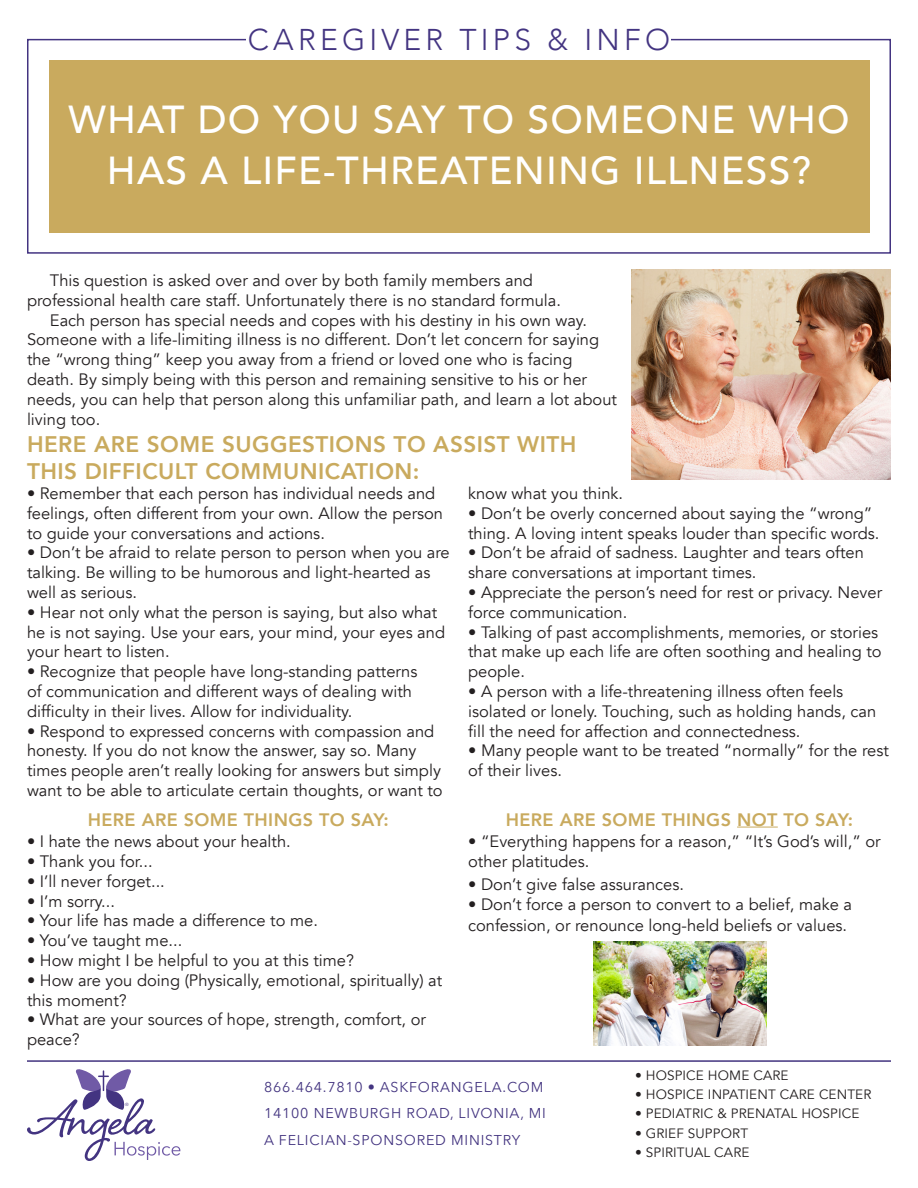
<style>
.page{position:relative;width:918px;height:1188px;background:#fff}
.page>*{position:absolute;margin:0;border:0;box-sizing:border-box;transform-origin:0 0}
.t1{font:500 39px/51px "Avenir";letter-spacing:.03em;color:#fff;text-align:center}
.t2{font:300 30px "Avenir";letter-spacing:.14em;color:#433481}
.No_Spacing{font:800 22.5px/27px "Avenir";letter-spacing:.02em;color:#c9aa5e}
.No_Spacing-2{font:800 18px "Avenir";letter-spacing:.02em;color:#c9aa5e}
.No_Spacing-3{font:16.5px/19.8px "Avenir";color:#231f20}
.t3{font:14.25px "Avenir Next";letter-spacing:.055em;color:#433480}
.t4{font:13.5px "Avenir";letter-spacing:.01em;color:#231f20}
.t5{font:4.5px "Avenir";color:#433480}
</style>
<div class="page">
<div style="left:27px;top:39px;width:864px;height:215px;border:2px solid #433481"></div>
<div style="left:49px;top:60px;width:820px;height:173px;background:#c9aa5e"></div>
<div style="left:247px;top:0;width:424px;height:57px;background:#fff"></div>
<svg style="left:27px;top:1069px;width:153px;height:92px"></svg>
<hr style="left:27px;top:1060px;width:864px;height:2px;background:#433480">
<img style="left:631px;top:270px;width:260px;height:210px">
<hr style="left:737px;top:827px;width:41px;height:1px;background:#c9aa5e">
<img style="left:593px;top:941px;width:173px;height:104px">
<p class="t2" style="left:248px;top:21px;width:424px">CAREGIVER TIPS &amp; INFO</p>
<p class="t1" style="left:68px;top:92px;width:783px">WHAT DO YOU SAY TO SOMEONE WHO<br>HAS A LIFE-THREATENING ILLNESS?</p>
<p class="No_Spacing-3" style="left:27px;top:271px;width:536px;text-align:center">This question is asked over and over by both family members and professional health care staff. Unfortunately there is no standard formula.</p>
<p class="No_Spacing-3" style="left:27px;top:310px;width:592px;text-indent:23px">Each person has special needs and copes with his destiny in his own way.<br>Someone with a life-limiting illness is no different. Don’t let concern for saying the “wrong thing” keep you away from a friend or loved one who is facing death. By simply being with this person and remaining sensitive to his or her needs, you can help that person along this unfamiliar path, and learn a lot about living too.</p>
<p class="No_Spacing" style="left:27px;top:430px;width:551px">HERE ARE SOME SUGGESTIONS TO ASSIST WITH<br>THIS DIFFICULT COMMUNICATION:</p>
<p class="No_Spacing-3" style="left:27px;top:484px;width:418px">• Remember that each person has individual needs and feelings, often different from your own. Allow the person to guide your conversations and actions.</p>
<p class="No_Spacing-3" style="left:27px;top:543px;width:424px">• Don’t be afraid to relate person to person when you are talking. Be willing to be humorous and light-hearted as well as serious.</p>
<p class="No_Spacing-3" style="left:27px;top:603px;width:420px">• Hear not only what the person is saying, but also what he is not saying. Use your ears, your mind, your eyes and your heart to listen.</p>
<p class="No_Spacing-3" style="left:27px;top:662px;width:392px">• Recognize that people have long-standing patterns of communication and different ways of dealing with difficulty in their lives. Allow for individuality.</p>
<p class="No_Spacing-3" style="left:27px;top:721px;width:417px">• Respond to expressed concerns with compassion and honesty. If you do not know the answer, say so. Many times people aren’t really looking for answers but simply want to be able to articulate certain thoughts, or want to</p>
<p class="No_Spacing-3" style="left:468px;top:484px;width:156px">know what you think.</p>
<p class="No_Spacing-3" style="left:468px;top:504px;width:413px">• Don’t be overly concerned about saying the “wrong” thing. A loving intent speaks louder than specific words.</p>
<p class="No_Spacing-3" style="left:468px;top:543px;width:397px">• Don’t be afraid of sadness. Laughter and tears often share conversations at important times.</p>
<p class="No_Spacing-3" style="left:468px;top:583px;width:416px">• Appreciate the person’s need for rest or privacy. Never force communication.</p>
<p class="No_Spacing-3" style="left:468px;top:622px;width:415px">• Talking of past accomplishments, memories, or stories that make up each life are often soothing and healing to people.</p>
<p class="No_Spacing-3" style="left:468px;top:682px;width:410px">• A person with a life-threatening illness often feels isolated or lonely. Touching, such as holding hands, can fill the need for affection and connectedness.</p>
<p class="No_Spacing-3" style="left:468px;top:741px;width:422px">• Many people want to be treated “normally” for the rest of their lives.</p>
<p class="No_Spacing-2" style="left:88px;top:805px;width:303px">HERE ARE SOME THINGS TO SAY:</p>
<p class="No_Spacing-2" style="left:506px;top:805px;width:349px">HERE ARE SOME THINGS NOT TO SAY:</p>
<p class="No_Spacing-3" style="left:27px;top:832px;width:265px">• I hate the news about your health.</p>
<p class="No_Spacing-3" style="left:27px;top:852px;width:127px">• Thank you for...</p>
<p class="No_Spacing-3" style="left:27px;top:871px;width:139px">• I’ll never forget...</p>
<p class="No_Spacing-3" style="left:27px;top:891px;width:90px">• I’m sorry...</p>
<p class="No_Spacing-3" style="left:27px;top:911px;width:292px">• Your life has made a difference to me.</p>
<p class="No_Spacing-3" style="left:27px;top:931px;width:157px">• You’ve taught me...</p>
<p class="No_Spacing-3" style="left:27px;top:951px;width:328px">• How might I be helpful to you at this time?</p>
<p class="No_Spacing-3" style="left:27px;top:970px;width:417px">• How are you doing (Physically, emotional, spiritually) at this moment?</p>
<p class="No_Spacing-3" style="left:27px;top:1010px;width:401px">• What are your sources of hope, strength, comfort, or peace?</p>
<p class="No_Spacing-3" style="left:468px;top:832px;width:414px">• “Everything happens for a reason,” “It’s God’s will,” or other platitudes.</p>
<p class="No_Spacing-3" style="left:468px;top:875px;width:217px">• Don’t give false assurances.</p>
<p class="No_Spacing-3" style="left:468px;top:894px;width:385px;line-height:21.6px">• Don’t force a person to convert to a belief, make a confession, or renounce long-held beliefs or values.</p>
<p class="t5" style="left:125px;top:1102px;width:5px">®</p>
<p class="t3" style="left:264px;top:1075px;width:281px">866.464.7810 • ASKFORANGELA.COM</p>
<p class="t3" style="left:264px;top:1101px;width:283px">14100 NEWBURGH ROAD, LIVONIA, MI</p>
<p class="t3" style="left:264px;top:1128px;width:258px">A FELICIAN-SPONSORED MINISTRY</p>
<p class="t4" style="left:635px;top:1067px;width:155px">• HOSPICE HOME CARE</p>
<p class="t4" style="left:635px;top:1087px;width:238px">• HOSPICE INPATIENT CARE CENTER</p>
<p class="t4" style="left:635px;top:1106px;width:226px">• PEDIATRIC &amp; PRENATAL HOSPICE</p>
<p class="t4" style="left:635px;top:1125px;width:115px">• GRIEF SUPPORT</p>
<p class="t4" style="left:635px;top:1144px;width:116px">• SPIRITUAL CARE</p>
</div>
